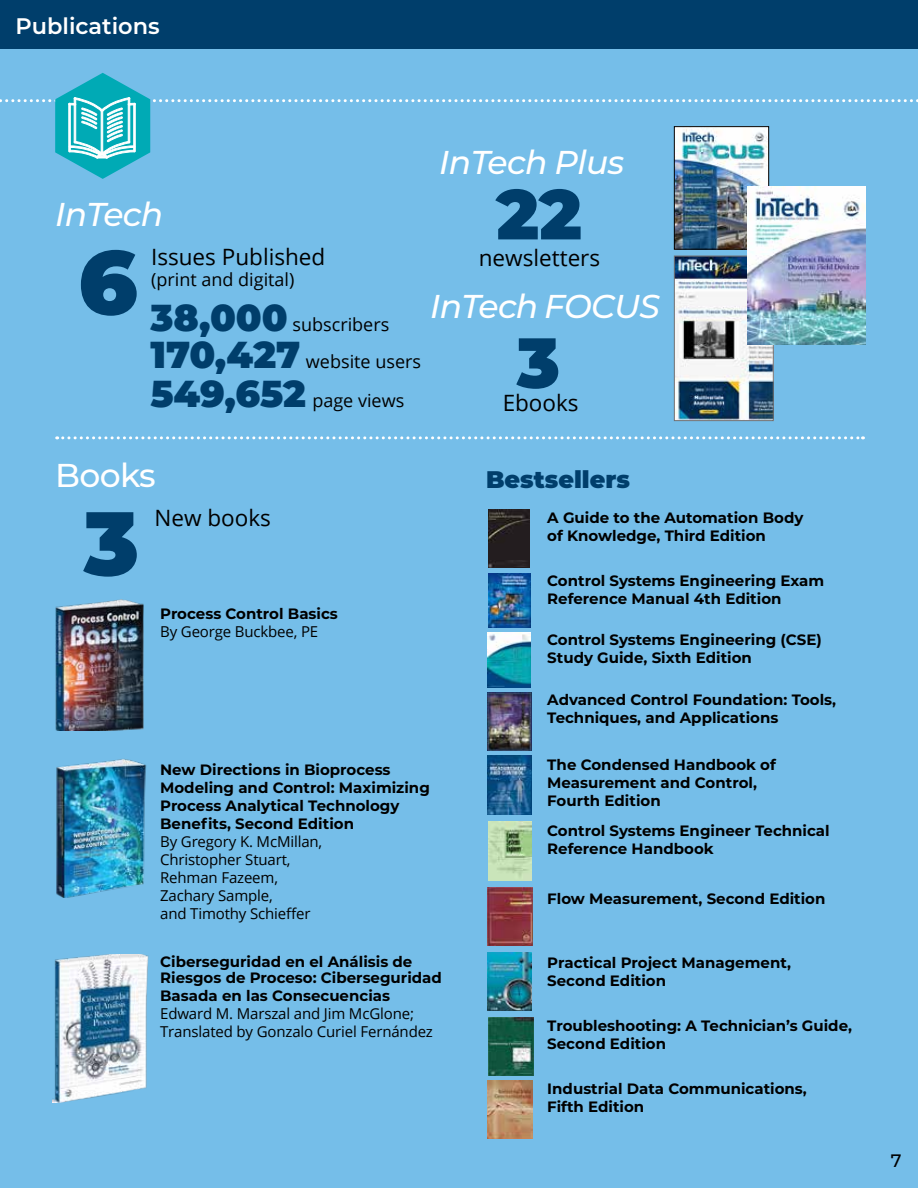
<style>
.page{position:relative;width:918px;height:1188px;background:#fff}
.page>*{position:absolute;margin:0;border:0;box-sizing:border-box;transform-origin:0 0}
.t1{font:900 90px "Montserrat";color:#003e6b}
.t2{font:900 70.5px "Montserrat";color:#003e6b}
.t3{font:italic 500 33px "Montserrat";letter-spacing:-.02em;color:#fff}
.t4{font:500 33px "Montserrat";letter-spacing:-.02em;color:#fff}
.t5{font:900 24px "Montserrat";color:#003e6b}
.t6{font:22.5px "Open Sans";color:#000}
.t7{font:600 22.5px "Montserrat";color:#fff}
.t8{font:18px/38.2px "Open Sans";color:#000}
.t9{font:500 18px "Montserrat";color:#000}
.t10{font:700 15px/18px "Montserrat";color:#000}
.t11{font:15px/18px "Open Sans";letter-spacing:-.01em;color:#000}
.s1{font-family:"Montserrat";font-weight:900;font-size:37.5px;color:#003e6b}
</style>
<div class="page">
<div style="left:0;top:38px;width:918px;height:1150px;background:#75bee9"></div>
<img style="left:676px;top:258px;width:96px;height:161px">
<div style="left:674px;top:256px;width:100px;height:165px;border:1px solid #6d6e71"></div>
<img style="left:489px;top:509px;width:41px;height:59px">
<img style="left:488px;top:692px;width:44px;height:59px">
<img style="left:489px;top:574px;width:41px;height:53px">
<img style="left:488px;top:822px;width:44px;height:58px">
<img style="left:488px;top:632px;width:42px;height:55px">
<div style="left:0;top:0;width:918px;height:48px;background:#003e6b"></div>
<svg style="left:57px;top:436px;width:807px;height:3px"></svg>
<img style="left:488px;top:756px;width:44px;height:59px">
<img style="left:488px;top:887px;width:45px;height:59px">
<img style="left:488px;top:952px;width:43px;height:59px">
<img style="left:489px;top:1018px;width:45px;height:57px">
<img style="left:488px;top:1080px;width:45px;height:59px">
<img style="left:676px;top:179px;width:91px;height:68px">
<div style="left:674px;top:126px;width:95px;height:123px;border:1px solid #000"></div>
<img style="left:55px;top:600px;width:88px;height:131px">
<img style="left:56px;top:758px;width:91px;height:139px">
<img style="left:52px;top:954px;width:97px;height:148px">
<img style="left:747px;top:186px;width:118px;height:158px">
<svg style="left:0;top:73px;width:918px;height:106px"></svg>
<div style="left:101px;top:109px;width:2px;height:45px;border:1px solid #fff"></div>
<h3 class="t7" style="left:15px;top:10px;width:146px">Publications</h3>
<h3 class="t3" style="left:55px;top:191px;width:110px">InTech</h3>
<h1 class="t1" style="left:78px;top:215px;width:61px">6</h1>
<h3 class="t6" style="left:151px;top:241px;width:176px">Issues Published</h3>
<p class="t8" style="left:151px;top:260px;width:145px">(print and digital)</p>
<p class="t8" style="left:150px;top:305px;width:272px"><span class="s1">38,000</span> subscribers<br><span class="s1">170,427</span> website users<br><span class="s1">549,652</span> page views</p>
<h3 class="t3" style="left:439px;top:139px;width:186px">InTech Plus</h3>
<h2 class="t2" style="left:496px;top:161px;width:87px">22</h2>
<h3 class="t6" style="left:479px;top:242px;width:123px">newsletters</h3>
<h3 class="t3" style="left:430px;top:283px;width:231px">InTech FOCUS</h3>
<h2 class="t2" style="left:517px;top:303px;width:45px">3</h2>
<h3 class="t6" style="left:503px;top:388px;width:78px">Ebooks</h3>
<h3 class="t4" style="left:55px;top:453px;width:102px">Books</h3>
<h3 class="t5" style="left:486px;top:462px;width:145px">Bestsellers</h3>
<h1 class="t1" style="left:84px;top:476px;width:57px">3</h1>
<h3 class="t6" style="left:155px;top:503px;width:118px">New books</h3>
<p class="t10" style="left:160px;top:604px;width:179px">Process Control Basics</p>
<p class="t11" style="left:160px;top:622px;width:160px">By George Buckbee, PE</p>
<p class="t10" style="left:160px;top:760px;width:271px">New Directions in Bioprocess<br>Modeling and Control: Maximizing<br>Process Analytical Technology<br>Benefits, Second Edition</p>
<p class="t11" style="left:160px;top:832px;width:164px">By Gregory K. McMillan,<br>Christopher Stuart,<br>Rehman Fazeem,<br>Zachary Sample,<br>and Timothy Schieffer</p>
<p class="t10" style="left:160px;top:953px;width:283px;line-height:16.5px">Ciberseguridad en el Análisis de<br>Riesgos de Proceso: Ciberseguridad</p>
<p class="t10" style="left:160px;top:986px;width:231px">Basada en las Consecuencias</p>
<p class="t11" style="left:160px;top:1005px;width:274px">Edward M. Marszal and Jim McGlone;<br>Translated by Gonzalo Curiel Fernández</p>
<p class="t10" style="left:547px;top:508px;width:258px">A Guide to the Automation Body of Knowledge, Third Edition</p>
<p class="t10" style="left:547px;top:571px;width:279px">Control Systems Engineering Exam<br>Reference Manual 4th Edition</p>
<p class="t10" style="left:547px;top:630px;width:276px">Control Systems Engineering (CSE)<br>Study Guide, Sixth Edition</p>
<p class="t10" style="left:547px;top:690px;width:290px">Advanced Control Foundation: Tools,<br>Techniques, and Applications</p>
<p class="t10" style="left:547px;top:755px;width:230px">The Condensed Handbook of<br>Measurement and Control,<br>Fourth Edition</p>
<p class="t10" style="left:547px;top:821px;width:284px">Control Systems Engineer Technical<br>Reference Handbook</p>
<p class="t10" style="left:547px;top:889px;width:280px">Flow Measurement, Second Edition</p>
<p class="t10" style="left:547px;top:952px;width:245px">Practical Project Management,<br>Second Edition</p>
<p class="t10" style="left:547px;top:1015px;width:306px">Troubleshooting: A Technician’s Guide,<br>Second Edition</p>
<p class="t10" style="left:547px;top:1078px;width:261px">Industrial Data Communications,<br>Fifth Edition</p>
<p class="t9" style="left:891px;top:1148px;width:12px">7</p>
</div>
